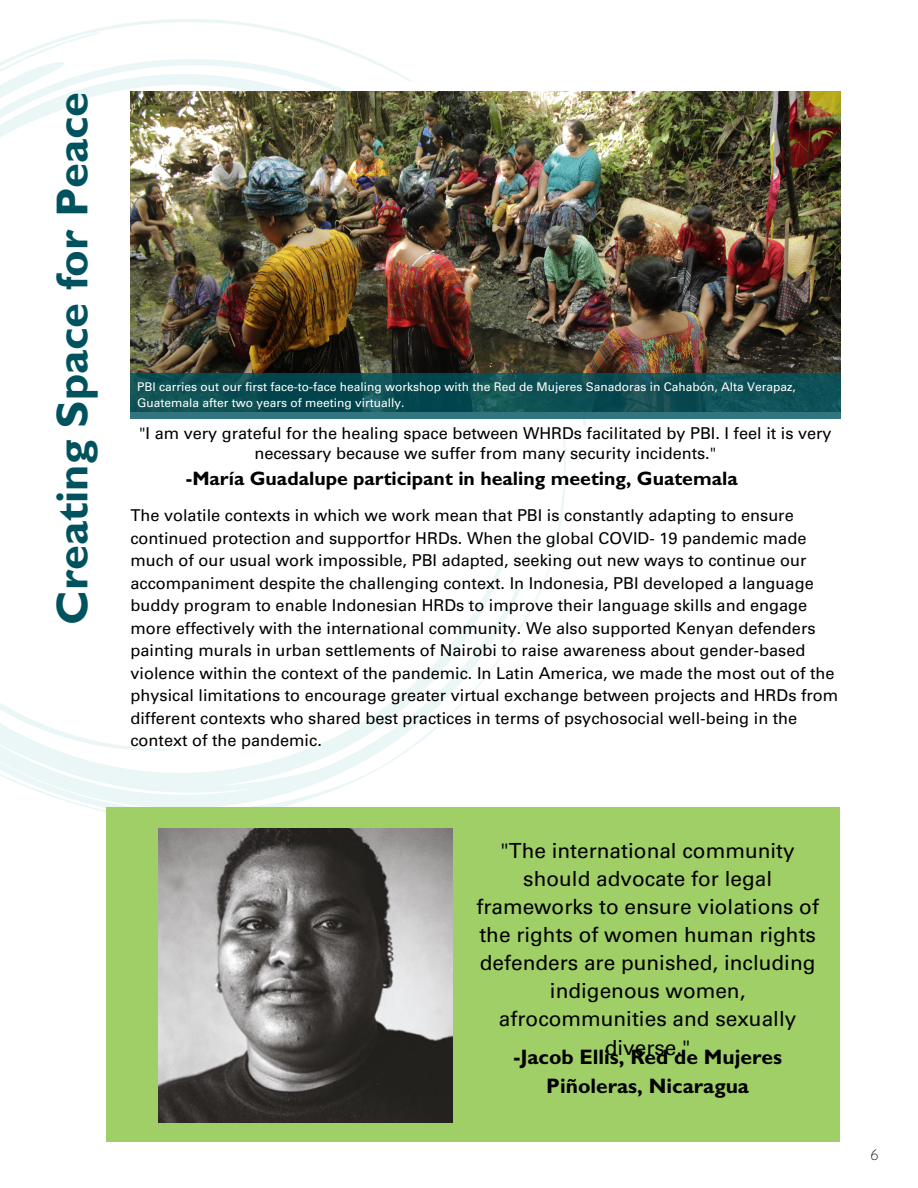
<style>
.page{position:relative;width:918px;height:1188px;background:#fff}
.page>*{position:absolute;margin:0;border:0;box-sizing:border-box;transform-origin:0 0}
.t1{font:700 45px "Gill Sans Std";color:#00535e}
.t2{font:700 21px/29.2px "Gill Sans Std";color:#000;text-align:center}
.t3{font:20.85px/28.2px "Univers LT Std";color:#000;text-align:center}
.t4{font:700 19.5px "Gill Sans Std";color:#000}
.t5{font:16.35px/22.5px "Univers LT Std";color:#000}
.t6{font:300 14.55px "Quicksand";color:#000}
.t7{font:12px/16px "Univers LT Std";color:#fff}
</style>
<div class="page">
<svg style="left:84px;top:19px;width:329px;height:76px"></svg>
<svg style="left:0;top:32px;width:100px;height:105px"></svg>
<svg style="left:0;top:418px;width:569px;height:394px"></svg>
<img style="left:130px;top:92px;width:710px;height:281px">
<svg style="left:130px;top:373px;width:710px;height:45px;background:#115359"></svg>
<div style="left:106px;top:808px;width:734px;height:334px;background:#a0cf67"></div>
<img style="left:159px;top:829px;width:293px;height:293px">
<p class="t1" style="left:57px;top:625px;width:534px;rotate:-90deg">Creating Space for Peace</p>
<p class="t7" style="left:137px;top:380px;width:660px">PBI carries out our first face-to-face healing workshop with the Red de Mujeres Sanadoras in Cahabón, Alta Verapaz,<br>Guatemala after two years of meeting virtually.</p>
<p class="t5" style="left:139px;top:425px;width:694px;line-height:20.2px;text-align:center">"I am very grateful for the healing space between WHRDs facilitated by PBI. I feel it is very necessary because we suffer from many security incidents."</p>
<p class="t4" style="left:186px;top:472px;width:553px">-María Guadalupe participant in healing meeting, Guatemala</p>
<p class="t5" style="left:130px;top:506px;width:709px">The volatile contexts in which we work mean that PBI is constantly adapting to ensure continued protection and supportfor HRDs. When the global COVID- 19 pandemic made much of our usual work impossible, PBI adapted, seeking out new ways to continue our accompaniment despite the challenging context. In Indonesia, PBI developed a language buddy program to enable Indonesian HRDs to improve their language skills and engage more effectively with the international community. We also supported Kenyan defenders painting murals in urban settlements of Nairobi to raise awareness about gender-based violence within the context of the pandemic. In Latin America, we made the most out of the physical limitations to encourage greater virtual exchange between projects and HRDs from different contexts who shared best practices in terms of psychosocial well-being in the context of the pandemic.</p>
<p class="t3" style="left:476px;top:839px;width:344px">"The international community should advocate for legal frameworks to ensure violations of the rights of women human rights defenders are punished, including indigenous women, afrocommunities and sexually diverse."</p>
<p class="t2" style="left:513px;top:1045px;width:270px">-Jacob Ellis, Red de Mujeres<br>Piñoleras, Nicaragua</p>
<p class="t6" style="left:870px;top:1145px;width:9px">6</p>
</div>
